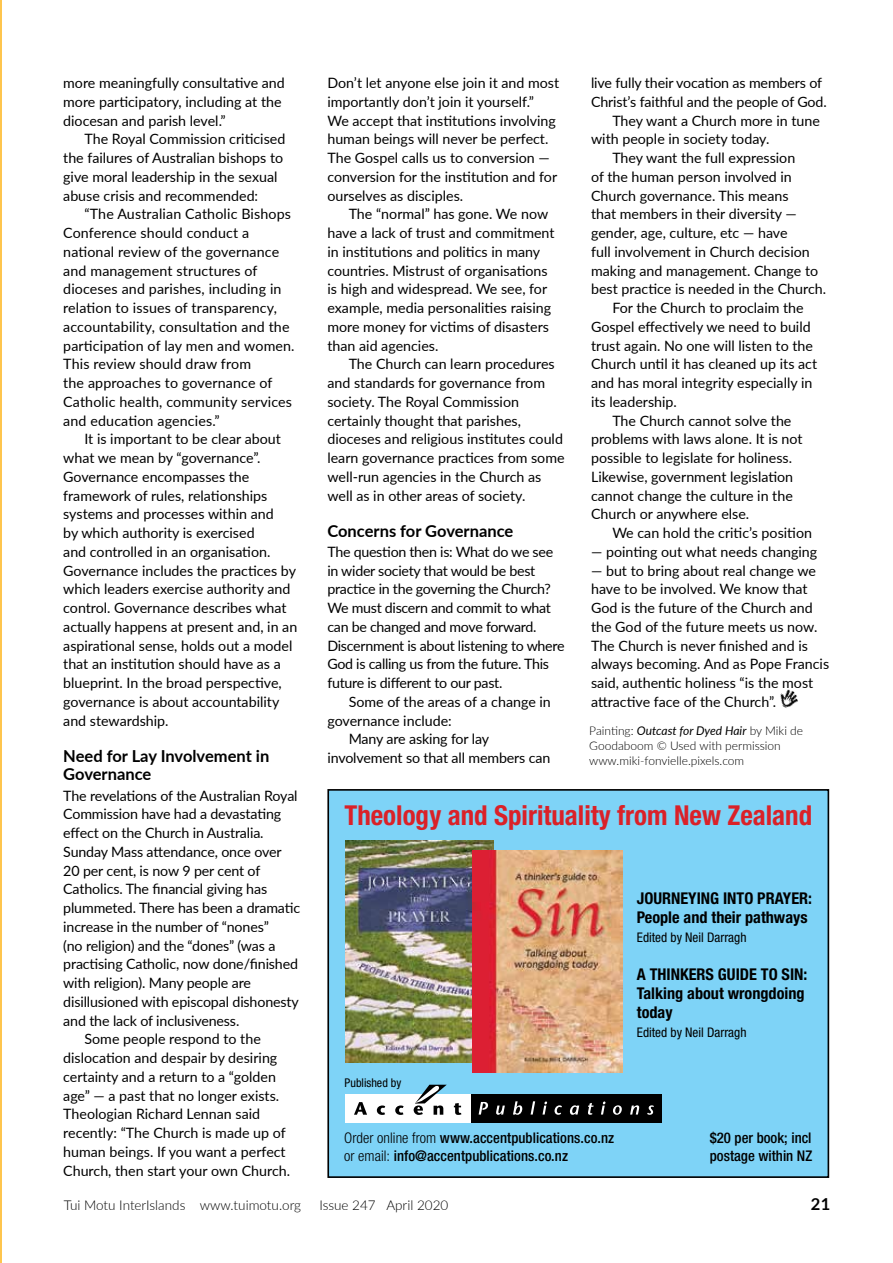
<style>
.page{position:relative;width:893px;height:1263px;background:#fff}
.page>*{position:absolute;margin:0;border:0;box-sizing:border-box;transform-origin:0 0}
.t1{font:700 condensed 27.45px "Helvetica Neue";color:#da2128}
.t2{font:700 16.5px/18.8px "Lato";color:#000}
.t3{font:700 condensed 16.2px/19.2px "Helvetica Neue";color:#000}
.t4{font:500 condensed 14.7px/17.7px "Helvetica Neue";letter-spacing:.005em;color:#000}
.t5{font:14.25px/18.8px "Lato";color:#000}
.t6{font:14.25px/18.8px "Lato";letter-spacing:-.02em;color:#000}
.t7{font:300 13.5px "Lato";color:#000}
.t8{font:condensed 13.35px "Helvetica Neue";color:#000}
.t9{font:300 12px/15px "Lato";color:#000}
.t10{font:condensed 12px "Helvetica Neue";color:#000}
.s1{font-weight:400;font-style:italic}
.s2{font-weight:300}
</style>
<div class="page">
<hr style="left:0;top:0;width:1px;height:1263px;background:#fec54e">
<div style="left:328px;top:790px;width:500px;height:387px;background:#7ed3f7"></div>
<div style="left:327px;top:789px;width:502px;height:389px;border:2px solid #000"></div>
<img style="left:345px;top:840px;width:149px;height:223px">
<img style="left:473px;top:850px;width:149px;height:222px">
<div style="left:470px;top:1094px;width:191px;height:29px;background:#000"></div>
<div style="left:345px;top:1094px;width:125px;height:29px;background:#fff"></div>
<svg style="left:354px;top:1102px;width:13px;height:13px"></svg>
<svg style="left:377px;top:1105px;width:8px;height:10px"></svg>
<svg style="left:395px;top:1105px;width:9px;height:10px"></svg>
<svg style="left:454px;top:1103px;width:7px;height:12px"></svg>
<svg style="left:479px;top:1102px;width:9px;height:12px"></svg>
<svg style="left:496px;top:1105px;width:9px;height:10px"></svg>
<svg style="left:513px;top:1101px;width:9px;height:14px"></svg>
<svg style="left:531px;top:1101px;width:4px;height:13px"></svg>
<svg style="left:542px;top:1101px;width:5px;height:13px"></svg>
<svg style="left:554px;top:1105px;width:8px;height:10px"></svg>
<svg style="left:570px;top:1105px;width:9px;height:10px"></svg>
<svg style="left:588px;top:1103px;width:6px;height:12px"></svg>
<svg style="left:601px;top:1101px;width:5px;height:13px"></svg>
<svg style="left:613px;top:1105px;width:9px;height:10px"></svg>
<svg style="left:630px;top:1105px;width:9px;height:9px"></svg>
<svg style="left:647px;top:1105px;width:7px;height:10px"></svg>
<svg style="left:414px;top:1085px;width:33px;height:30px"></svg>
<img style="left:780px;top:689px;width:18px;height:19px">
<p class="t5" style="left:63px;top:73px;width:223px">more meaningfully consultative and more participatory, including at the diocesan and parish level.”</p>
<p class="t5" style="left:63px;top:129px;width:224px;text-indent:21px">The Royal Commission criticised the failures of Australian bishops to give moral leadership in the sexual abuse crisis and recommended:</p>
<p class="t5" style="left:63px;top:204px;width:233px;text-indent:21px">“The Australian Catholic Bishops Conference should conduct a national review of the governance and management structures of dioceses and parishes, including in relation to issues of transparency, accountability, consultation and the participation of lay men and women.<br>This review should draw from<br>the approaches to governance of Catholic health, community services and education agencies.”</p>
<p class="t5" style="left:63px;top:429px;width:236px;text-indent:21px">It is important to be clear about what we mean by “governance”.<br>Governance encompasses the framework of rules, relationships systems and processes within and<br>by which authority is exercised<br>and controlled in an organisation.<br>Governance includes the practices by which leaders exercise authority and control. Governance describes what actually happens at present and, in an aspirational sense, holds out a model that an institution should have as a blueprint. In the broad perspective, governance is about accountability and stewardship.</p>
<p class="t2" style="left:63px;top:745px;width:208px">Need for Lay Involvement in<br>Governance</p>
<p class="t5" style="left:63px;top:785px;width:236px">The revelations of the Australian Royal</p>
<p class="t5" style="left:63px;top:804px;width:219px">Commission have had a devastating</p>
<p class="t5" style="left:63px;top:823px;width:202px">effect on the Church in Australia.</p>
<p class="t5" style="left:63px;top:842px;width:220px">Sunday Mass attendance, once over</p>
<p class="t5" style="left:63px;top:860px;width:199px">20 per cent, is now 9 per cent of</p>
<p class="t5" style="left:63px;top:879px;width:205px">Catholics. The financial giving has</p>
<p class="t5" style="left:63px;top:898px;width:238px">plummeted. There has been a dramatic</p>
<p class="t5" style="left:63px;top:917px;width:207px">increase in the number of “nones”</p>
<p class="t5" style="left:63px;top:935px;width:214px">(no religion) and the “dones” (was a</p>
<p class="t5" style="left:63px;top:954px;width:236px">practising Catholic, now done/finished</p>
<p class="t5" style="left:63px;top:973px;width:189px">with religion). Many people are</p>
<p class="t5" style="left:63px;top:992px;width:237px">disillusioned with episcopal dishonesty</p>
<p class="t5" style="left:63px;top:1010px;width:178px">and the lack of inclusiveness.</p>
<p class="t5" style="left:85px;top:1029px;width:178px">Some people respond to the</p>
<p class="t5" style="left:63px;top:1048px;width:216px">dislocation and despair by desiring</p>
<p class="t5" style="left:63px;top:1067px;width:214px">certainty and a return to a “golden</p>
<p class="t5" style="left:63px;top:1085px;width:218px">age” — a past that no longer exists.</p>
<p class="t5" style="left:63px;top:1104px;width:198px">Theologian Richard Lennan said</p>
<p class="t5" style="left:63px;top:1123px;width:224px">recently: “The Church is made up of</p>
<p class="t5" style="left:63px;top:1142px;width:224px">human beings. If you want a perfect</p>
<p class="t5" style="left:63px;top:1160px;width:228px">Church, then start your own Church.</p>
<p class="t5" style="left:327px;top:73px;width:233px">Don’t let anyone else join it and most importantly don’t join it yourself.”<br>We accept that institutions involving human beings will never be perfect.<br>The Gospel calls us to conversion — conversion for the institution and for ourselves as disciples.</p>
<p class="t5" style="left:327px;top:204px;width:229px;text-indent:21px">The “normal” has gone. We now have a lack of trust and commitment in institutions and politics in many countries. Mistrust of organisations is high and widespread. We see, for example, media personalities raising more money for victims of disasters than aid agencies.</p>
<p class="t5" style="left:327px;top:354px;width:239px;text-indent:21px">The Church can learn procedures and standards for governance from society. The Royal Commission certainly thought that parishes, dioceses and religious institutes could learn governance practices from some well-run agencies in the Church as well as in other areas of society.</p>
<p class="t2" style="left:327px;top:520px;width:187px">Concerns for Governance</p>
<p class="t6" style="left:327px;top:542px;width:239px">The question then is: What do we see in wider society that would be best practice in the governing the Church?<br>We must discern and commit to what can be changed and move forward.<br>Discernment is about listening to where God is calling us from the future. This future is different to our past.</p>
<p class="t5" style="left:349px;top:692px;width:204px">Some of the areas of a change in</p>
<p class="t5" style="left:327px;top:710px;width:126px">governance include:</p>
<p class="t5" style="left:349px;top:729px;width:142px">Many are asking for lay</p>
<p class="t5" style="left:327px;top:748px;width:224px">involvement so that all members can</p>
<p class="t5" style="left:591px;top:73px;width:233px">live fully their vocation as members of</p>
<p class="t5" style="left:591px;top:92px;width:237px">Christ’s faithful and the people of God.</p>
<p class="t5" style="left:612px;top:110px;width:209px">They want a Church more in tune</p>
<p class="t5" style="left:591px;top:129px;width:180px">with people in society today.</p>
<p class="t5" style="left:612px;top:148px;width:184px">They want the full expression</p>
<p class="t5" style="left:591px;top:167px;width:202px">of the human person involved in</p>
<p class="t5" style="left:591px;top:185px;width:199px">Church governance. This means</p>
<p class="t5" style="left:591px;top:204px;width:207px">that members in their diversity —</p>
<p class="t5" style="left:591px;top:223px;width:198px">gender, age, culture, etc — have</p>
<p class="t5" style="left:591px;top:242px;width:220px">full involvement in Church decision</p>
<p class="t5" style="left:591px;top:260px;width:229px">making and management. Change to</p>
<p class="t5" style="left:591px;top:279px;width:237px">best practice is needed in the Church.</p>
<p class="t5" style="left:612px;top:298px;width:193px">For the Church to proclaim the</p>
<p class="t5" style="left:591px;top:317px;width:221px">Gospel effectively we need to build</p>
<p class="t5" style="left:591px;top:335px;width:223px">trust again. No one will listen to the</p>
<p class="t5" style="left:591px;top:354px;width:228px">Church until it has cleaned up its act</p>
<p class="t5" style="left:591px;top:373px;width:223px">and has moral integrity especially in</p>
<p class="t5" style="left:591px;top:392px;width:87px">its leadership.</p>
<p class="t5" style="left:612px;top:410px;width:181px">The Church cannot solve the</p>
<p class="t5" style="left:591px;top:429px;width:213px">problems with laws alone. It is not</p>
<p class="t5" style="left:591px;top:448px;width:202px">possible to legislate for holiness.</p>
<p class="t5" style="left:591px;top:467px;width:204px">Likewise, government legislation</p>
<p class="t5" style="left:591px;top:485px;width:203px">cannot change the culture in the</p>
<p class="t5" style="left:591px;top:504px;width:160px">Church or anywhere else.</p>
<p class="t5" style="left:612px;top:523px;width:201px">We can hold the critic’s position</p>
<p class="t5" style="left:591px;top:542px;width:228px">— pointing out what needs changing</p>
<p class="t5" style="left:591px;top:560px;width:240px">— but to bring about real change we have to be involved. We know that God is the future of the Church and the God of the future meets us now.<br>The Church is never finished and is always becoming. And as Pope Francis said, authentic holiness “is the most attractive face of the Church”.</p>
<p class="t9" style="left:589px;top:722px;width:215px">Painting: <span class="s1">Outcast for Dyed Hair</span> by Miki de<br>Goodaboom © Used with permission www.miki-fonvielle.pixels.com</p>
<h1 class="t1" style="left:344px;top:798px;width:469px">Theology and Spirituality from New Zealand</h1>
<p class="t3" style="left:637px;top:888px;width:177px">JOURNEYING INTO PRAYER:<br>People and their pathways</p>
<p class="t8" style="left:637px;top:929px;width:111px">Edited by Neil Darragh</p>
<p class="t10" style="left:345px;top:1076px;width:58px">Published by</p>
<p class="t4" style="left:344px;top:1129px;width:271px"><span class="s2">Order online from</span> www.accentpublications.co.nz <span class="s2">or email:</span> info@accentpublications.co.nz</p>
<p class="t3" style="left:637px;top:964px;width:172px">A THINKERS GUIDE TO SIN:<br>Talking about wrongdoing today</p>
<p class="t8" style="left:637px;top:1024px;width:111px">Edited by Neil Darragh</p>
<p class="t4" style="left:710px;top:1129px;width:104px">$20 per book; incl postage within NZ</p>
<p class="t7" style="left:64px;top:1196px;width:239px">Tui Motu InterIslands www.tuimotu.org</p>
<p class="t7" style="left:319px;top:1196px;width:130px">Issue 247 April 2020</p>
<p class="t2" style="left:811px;top:1194px;width:21px">21</p>
</div>
